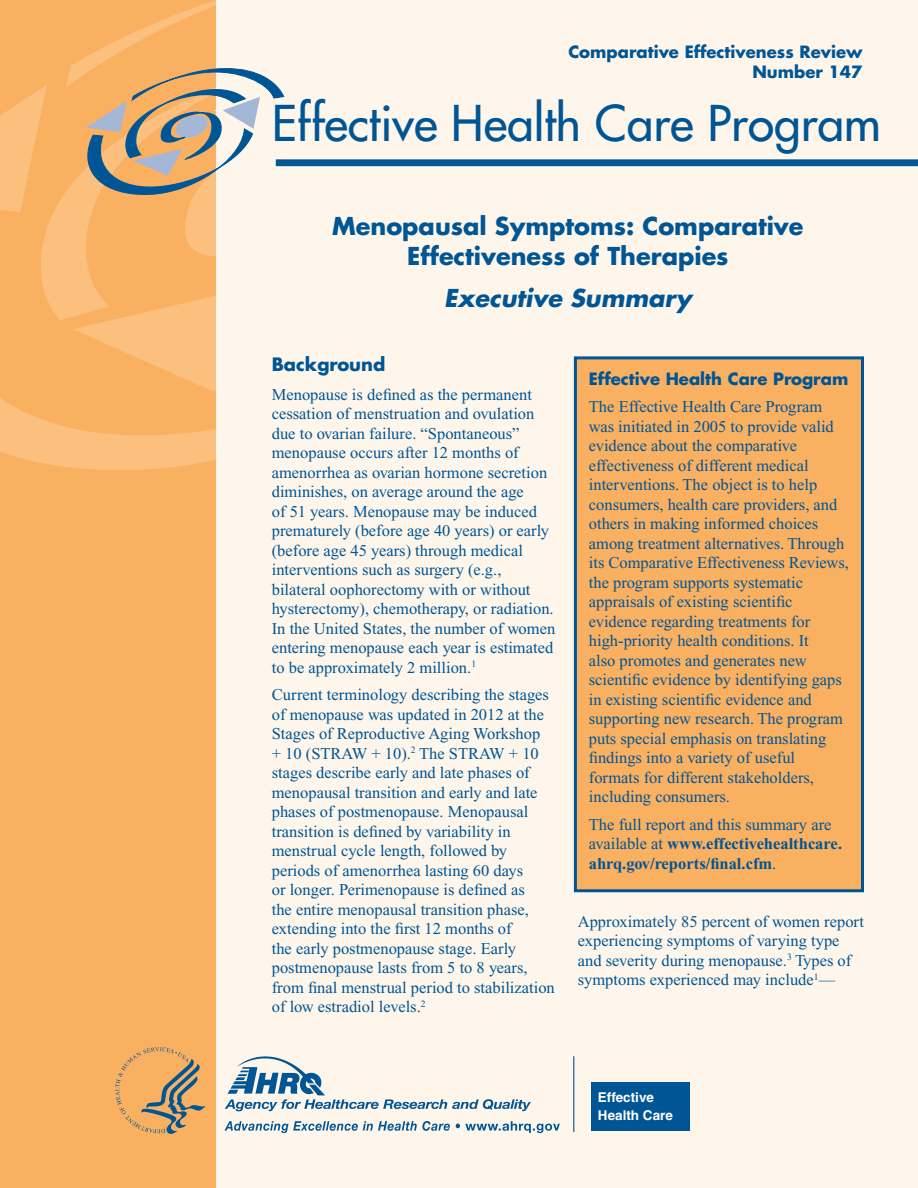
<style>
.page{position:relative;width:918px;height:1188px;background:#fff}
.page>*{position:absolute;margin:0;border:0;box-sizing:border-box;transform-origin:0 0}
.t1{font:48px "Futura";color:#005595}
.t2{font:700 24px/30px "Futura";color:#005595;text-align:center}
.Sub_Title{font:italic 700 24px "Futura";color:#005595}
.Head_Level_1{font:700 18px "Futura";color:#005595}
.Text{font:16.5px/19.5px "Times New Roman";color:#005595}
.Text-2{font:700 16.5px/19.5px "Times New Roman";color:#005595}
.Text-3{font:700 16.5px/19.8px "Futura";color:#005595;text-align:right}
.Table_text{font:700 13.5px/18px "Helvetica";color:#fff}
.s1{font-weight:400}
</style>
<div class="page">
<div style="left:199px;top:0;width:719px;height:1188px;background:#fef6eb"></div>
<div style="left:0;top:0;width:215px;height:1188px;background:#fab061"></div>
<img style="left:0;top:1px;width:215px;height:469px">
<div style="left:575px;top:358px;width:287px;height:533px;background:#fab061"></div>
<div style="left:574px;top:356px;width:290px;height:536px;border:3px solid #005595"></div>
<img style="left:115px;top:1025px;width:460px;height:121px">
<hr style="left:573px;top:1056px;width:1px;height:76px;background:#005595">
<div style="left:591px;top:1082px;width:99px;height:49px;background:#005595"></div>
<div style="left:276px;top:159px;width:642px;height:7px;background:#005595"></div>
<svg style="left:73px;top:65px;width:212px;height:130px"></svg>
<p class="Text-3" style="left:568px;top:42px;width:296px">Comparative Effectiveness Review<br>Number 147</p>
<p class="t1" style="left:272px;top:93px;width:611px">Effective Health Care Program</p>
<p class="t2" style="left:332px;top:211px;width:473px">Menopausal Symptoms: Comparative<br>Effectiveness of Therapies</p>
<p class="Sub_Title" style="left:444px;top:282px;width:249px">Executive Summary</p>
<p class="Head_Level_1" style="left:272px;top:352px;width:115px">Background</p>
<p class="Text" style="left:272px;top:384px;width:285px">Menopause is defined as the permanent cessation of menstruation and ovulation due to ovarian failure. “Spontaneous” menopause occurs after 12 months of amenorrhea as ovarian hormone secretion diminishes, on average around the age<br>of 51 years. Menopause may be induced prematurely (before age 40 years) or early (before age 45 years) through medical interventions such as surgery (e.g., bilateral oophorectomy with or without hysterectomy), chemotherapy, or radiation.<br>In the United States, the number of women entering menopause each year is estimated to be approximately 2 million.<sup>1</sup></p>
<p class="Text" style="left:272px;top:685px;width:285px">Current terminology describing the stages of menopause was updated in 2012 at the Stages of Reproductive Aging Workshop<br>+ 10 (STRAW + 10).<sup>2</sup> The STRAW + 10 stages describe early and late phases of menopausal transition and early and late phases of postmenopause. Menopausal transition is defined by variability in menstrual cycle length, followed by periods of amenorrhea lasting 60 days<br>or longer. Perimenopause is defined as<br>the entire menopausal transition phase, extending into the first 12 months of<br>the early postmenopause stage. Early postmenopause lasts from 5 to 8 years, from final menstrual period to stabilization of low estradiol levels.<sup>2</sup></p>
<p class="Text-3" style="left:589px;top:368px;width:261px">Effective Health Care Program</p>
<p class="Text" style="left:589px;top:397px;width:262px">The Effective Health Care Program was initiated in 2005 to provide valid evidence about the comparative effectiveness of different medical interventions. The object is to help consumers, health care providers, and others in making informed choices among treatment alternatives. Through its Comparative Effectiveness Reviews, the program supports systematic appraisals of existing scientific evidence regarding treatments for high-priority health conditions. It<br>also promotes and generates new scientific evidence by identifying gaps in existing scientific evidence and supporting new research. The program puts special emphasis on translating findings into a variety of useful formats for different stakeholders, including consumers.</p>
<p class="Text-2" style="left:589px;top:815px;width:255px"><span class="s1">The full report and this summary are available at</span> www.effectivehealthcare. ahrq.gov/reports/final.cfm<span class="s1">.</span></p>
<p class="Text" style="left:578px;top:911px;width:288px">Approximately 85 percent of women report experiencing symptoms of varying type and severity during menopause.<sup>3</sup> Types of symptoms experienced may include<sup>1</sup>—</p>
<p class="Table_text" style="left:598px;top:1089px;width:77px">Effective<br>Health Care</p>
</div>
